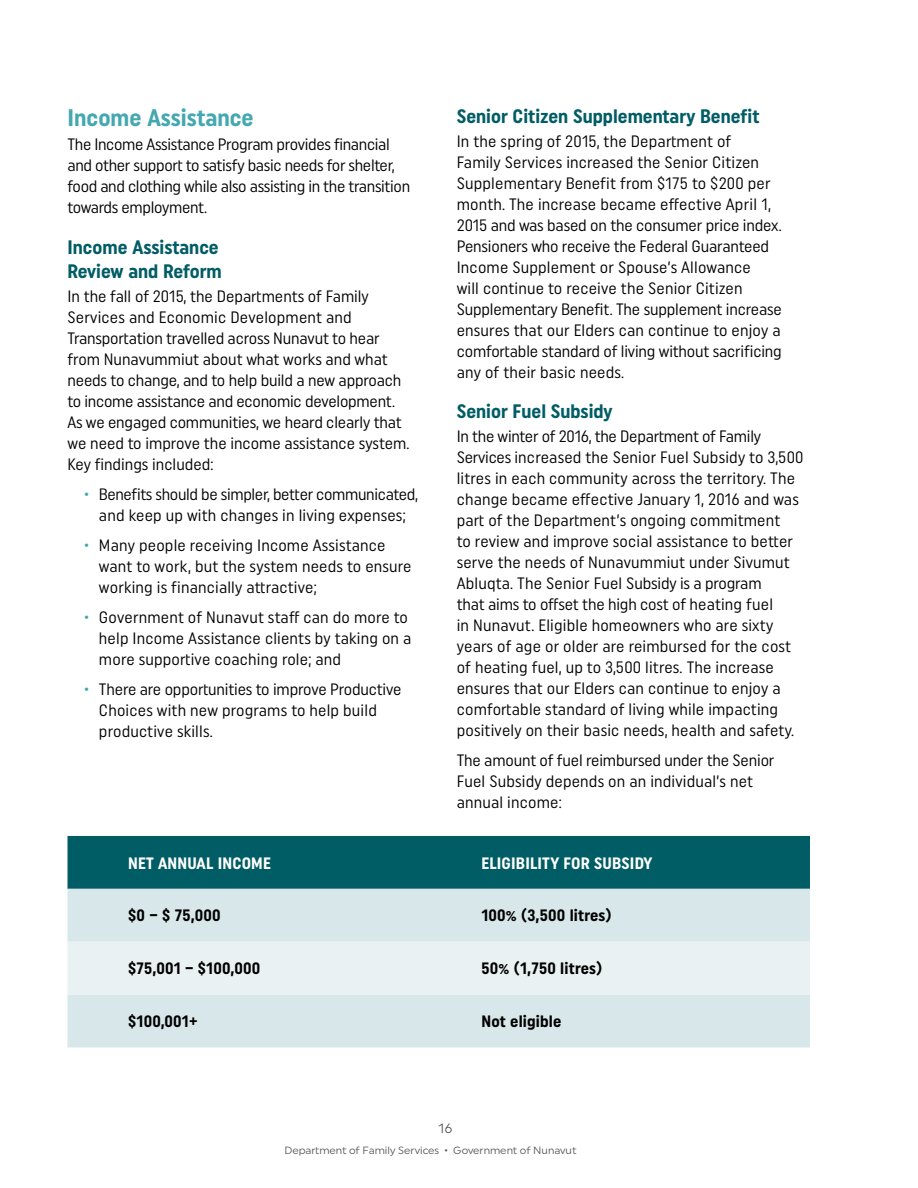
<style>
.page{position:relative;width:918px;height:1188px;background:#fff}
.page>*{position:absolute;margin:0;border:0;box-sizing:border-box;transform-origin:0 0}
.t1{font:700 24px "Uniform Condensed";color:#44a8b1}
.t2{font:700 19.5px/24px "Uniform Condensed";color:#005c65}
.t3{font:16.5px/21px "Uniform Condensed";letter-spacing:.01em;color:#000}
.t4{font:16.5px/21px "Uniform Condensed";letter-spacing:-.01em;color:#000}
.t5{font:16.5px/21px "Uniform Condensed";letter-spacing:-.02em;color:#000}
.t6{font:700 16.5px "Uniform Condensed";letter-spacing:.01em;color:#000}
.t7{font:700 16.5px "Uniform Condensed";letter-spacing:.01em;color:#fff}
.t8{font:13.5px "Uniform";color:#58595b}
.t9{font:10.5px "Uniform";color:#58595b}
.s1{color:#44a8b1}
</style>
<div class="page">
<div style="left:68px;top:836px;width:742px;height:53px;background:#005c65"></div>
<div style="left:68px;top:889px;width:742px;height:158px;background:#d8e7e9"></div>
<div style="left:68px;top:942px;width:742px;height:53px;background:#eaf1f2"></div>
<h1 class="t1" style="left:68px;top:103px;width:188px">Income Assistance</h1>
<p class="t5" style="left:68px;top:133px;width:344px">The Income Assistance Program provides financial and other support to satisfy basic needs for shelter, food and clothing while also assisting in the transition towards employment.</p>
<p class="t2" style="left:68px;top:234px;width:156px">Income Assistance<br>Review and Reform</p>
<p class="t4" style="left:68px;top:285px;width:343px">In the fall of 2015, the Departments of Family Services and Economic Development and Transportation travelled across Nunavut to hear from Nunavummiut about what works and what needs to change, and to help build a new approach to income assistance and economic development.<br>As we engaged communities, we heard clearly that we need to improve the income assistance system.<br>Key findings included:</p>
<p class="t5" style="left:84px;top:483px;width:335px;text-align:center"><span class="s1">•</span> Benefits should be simpler, better communicated, and keep up with changes in living expenses;</p>
<p class="t3" style="left:99px;top:534px;width:314px;text-indent:-15px"><span class="s1">•</span> Many people receiving Income Assistance want to work, but the system needs to ensure working is financially attractive;</p>
<p class="t3" style="left:99px;top:606px;width:314px;text-indent:-15px"><span class="s1">•</span> Government of Nunavut staff can do more to help Income Assistance clients by taking on a more supportive coaching role; and</p>
<p class="t3" style="left:99px;top:678px;width:304px;text-indent:-15px"><span class="s1">•</span> There are opportunities to improve Productive<br>Choices with new programs to help build productive skills.</p>
<p class="t2" style="left:457px;top:103px;width:304px">Senior Citizen Supplementary Benefit</p>
<p class="t3" style="left:457px;top:130px;width:327px">In the spring of 2015, the Department of<br>Family Services increased the Senior Citizen Supplementary Benefit from $175 to $200 per month. The increase became effective April 1, 2015 and was based on the consumer price index.<br>Pensioners who receive the Federal Guaranteed Income Supplement or Spouse’s Allowance<br>will continue to receive the Senior Citizen Supplementary Benefit. The supplement increase ensures that our Elders can continue to enjoy a comfortable standard of living without sacrificing any of their basic needs.</p>
<p class="t2" style="left:457px;top:399px;width:157px">Senior Fuel Subsidy</p>
<p class="t3" style="left:457px;top:426px;width:348px">In the winter of 2016, the Department of Family Services increased the Senior Fuel Subsidy to 3,500 litres in each community across the territory. The change became effective January 1, 2016 and was part of the Department’s ongoing commitment<br>to review and improve social assistance to better serve the needs of Nunavummiut under Sivumut Abluqta. The Senior Fuel Subsidy is a program<br>that aims to offset the high cost of heating fuel<br>in Nunavut. Eligible homeowners who are sixty years of age or older are reimbursed for the cost of heating fuel, up to 3,500 litres. The increase ensures that our Elders can continue to enjoy a comfortable standard of living while impacting positively on their basic needs, health and safety.</p>
<p class="t3" style="left:457px;top:750px;width:319px">The amount of fuel reimbursed under the Senior<br>Fuel Subsidy depends on an individual’s net annual income:</p>
<p class="t7" style="left:128px;top:853px;width:144px">NET ANNUAL INCOME</p>
<p class="t7" style="left:481px;top:853px;width:172px">ELIGIBILITY FOR SUBSIDY</p>
<p class="t6" style="left:128px;top:906px;width:94px">$0 – $ 75,000</p>
<p class="t6" style="left:481px;top:906px;width:132px">100% (3,500 litres)</p>
<p class="t6" style="left:128px;top:959px;width:133px">$75,001 – $100,000</p>
<p class="t6" style="left:481px;top:959px;width:122px">50% (1,750 litres)</p>
<p class="t6" style="left:128px;top:1012px;width:71px">$100,001+</p>
<p class="t6" style="left:481px;top:1012px;width:82px">Not eligible</p>
<p class="t8" style="left:438px;top:1121px;width:16px">16</p>
<p class="t9" style="left:284px;top:1144px;width:294px">Department of Family Services • Government of Nunavut</p>
</div>
